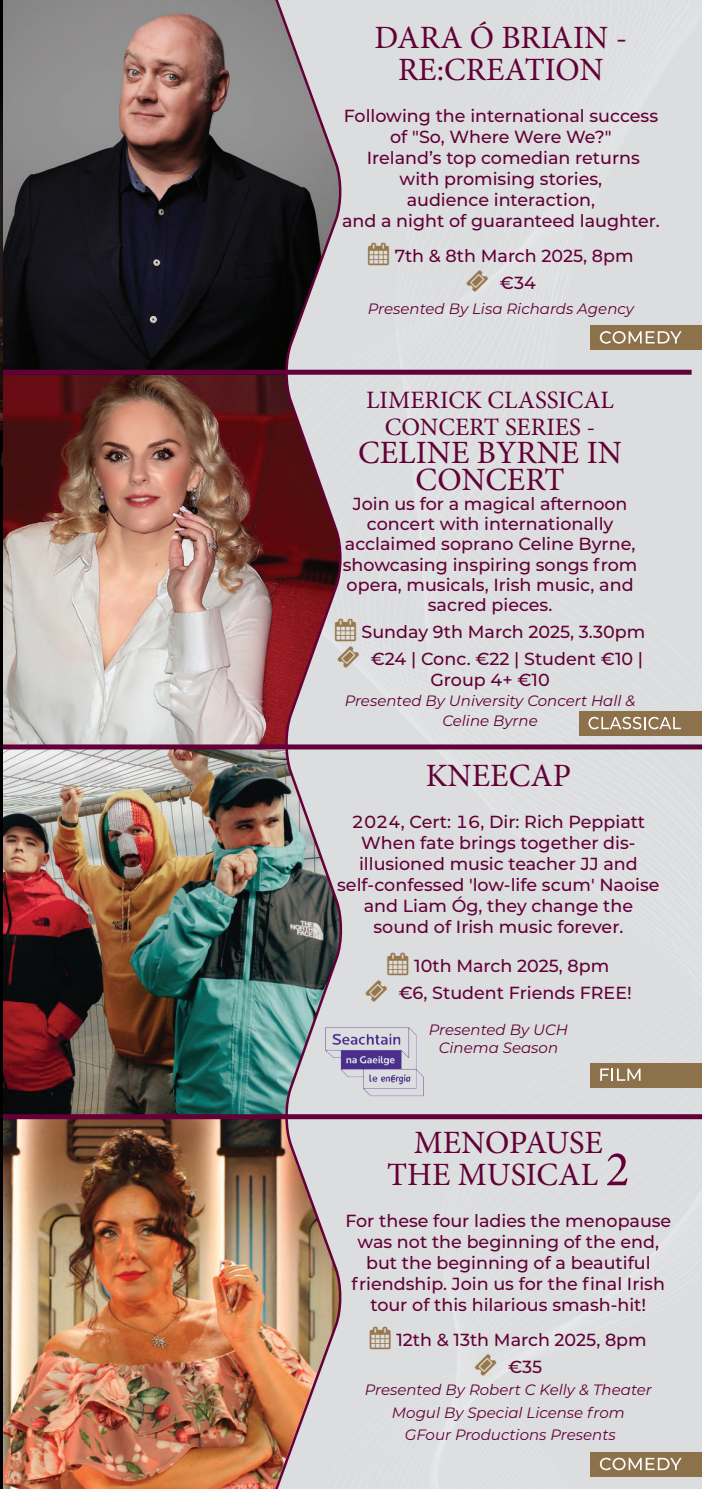
<style>
.page{position:relative;width:702px;height:1489px;background:#fff}
.page>*{position:absolute;margin:0;border:0;box-sizing:border-box;transform-origin:0 0}
.t1{font:32.5px/32.5px "Minion Pro";color:#620037;text-align:center}
.t2{font:25px/27.5px "Minion Pro";color:#620037;text-align:center}
.t3{font:500 17.5px/21px "Montserrat";color:#620037;text-align:center}
.t4{font:italic 15px/22.5px "Montserrat";color:#620037;text-align:center}
.s1{color:#98774a}
.s2{font-size:50px}
</style>
<div class="page">
<img style="left:2px;top:749px;width:263px;height:365px">
<img style="left:2px;top:1119px;width:263px;height:369px">
<img style="left:2px;top:375px;width:263px;height:369px">
<img style="left:2px;top:0;width:263px;height:370px">
<div style="left:345px;top:0;width:357px;height:1488px;background:#dcdddf"></div>
<img style="left:265px;top:0;width:80px;height:1488px">
<div style="left:0;top:1114px;width:702px;height:5px;background:#620037"></div>
<div style="left:2px;top:370px;width:689px;height:5px;background:#620037"></div>
<div style="left:579px;top:711px;width:123px;height:24px;background:#8d714b"></div>
<svg style="left:588px;top:716px;width:92px;height:13px"></svg>
<div style="left:590px;top:325px;width:112px;height:25px;background:#8d714b"></div>
<svg style="left:599px;top:331px;width:82px;height:12px"></svg>
<div style="left:590px;top:1451px;width:112px;height:25px;background:#8d714b"></div>
<svg style="left:599px;top:1457px;width:82px;height:12px"></svg>
<div style="left:2px;top:744px;width:700px;height:5px;background:#620037"></div>
<img style="left:0;top:538px;width:2px;height:950px">
<img style="left:0;top:9px;width:2px;height:529px">
<div style="left:590px;top:1062px;width:112px;height:25px;background:#8d714b"></div>
<svg style="left:600px;top:1068px;width:40px;height:12px"></svg>
<img style="left:314px;top:1024px;width:120px;height:77px">
<svg style="left:466px;top:270px;width:22px;height:21px"></svg>
<svg style="left:337px;top:645px;width:22px;height:22px"></svg>
<svg style="left:475px;top:1353px;width:21px;height:22px"></svg>
<svg style="left:365px;top:980px;width:22px;height:21px"></svg>
<h1 class="t1" style="left:374px;top:21px;width:254px">DARA Ó BRIAIN -<br>RE:CREATION</h1>
<p class="t3" style="left:342px;top:105px;width:319px">Following the international success of "So, Where Were We?"<br>Ireland’s top comedian returns<br>with promising stories,<br>audience interaction,<br>and a night of guaranteed laughter.</p>
<p class="t3" style="left:500px;top:241px;width:135px;line-height:27px;text-align:left;text-indent:-132px"><span class="s1">▲</span> 7th &amp; 8th March 2025, 8pm €34</p>
<p class="t4" style="left:368px;top:296px;width:267px">Presented By Lisa Richards Agency</p>
<h2 class="t2" style="left:366px;top:386px;width:249px">LIMERICK CLASSICAL<br>CONCERT SERIES -</h2>
<h1 class="t1" style="left:358px;top:439px;width:265px;line-height:27.5px">CELINE BYRNE IN<br>CONCERT</h1>
<p class="t3" style="left:343px;top:493px;width:296px;line-height:20px">Join us for a magical afternoon concert with internationally acclaimed soprano Celine Byrne, showcasing inspiring songs from opera, musicals, Irish music, and sacred pieces.</p>
<p class="t3" style="left:335px;top:617px;width:312px;line-height:27px;text-align:right"><span class="s1">▲</span> Sunday 9th March 2025, 3.30pm €24 | Conc. €22 | Student €10 |</p>
<p class="t3" style="left:430px;top:668px;width:121px">Group 4+ €10</p>
<p class="t4" style="left:345px;top:689px;width:292px;line-height:20px">Presented By University Concert Hall &amp;<br>Celine Byrne</p>
<h1 class="t1" style="left:425px;top:759px;width:147px">KNEECAP</h1>
<p class="t3" style="left:337px;top:810px;width:324px">2024, Cert: 16, Dir: Rich Peppiatt<br>When fate brings together dis&shy;illusioned music teacher JJ and self-confessed 'low-life scum' Naoise and Liam Óg, they change the sound of Irish music forever.</p>
<p class="t3" style="left:399px;top:951px;width:234px;line-height:27px;text-align:left;text-indent:-11px"><span class="s1">▲</span> 10th March 2025, 8pm €6, Student Friends FREE!</p>
<p class="t4" style="left:429px;top:1020px;width:141px;line-height:18px">Presented By UCH<br>Cinema Season</p>
<h1 class="t1" style="left:387px;top:1126px;width:244px">MENOPAUSE<br>THE MUSICAL <span class="s2">2</span></h1>
<p class="t3" style="left:345px;top:1209px;width:327px">For these four ladies the menopause was not the beginning of the end, but the beginning of a beautiful friendship. Join us for the final Irish tour of this hilarious smash-hit!</p>
<p class="t3" style="left:508px;top:1325px;width:140px;line-height:27px;text-align:left;text-indent:-138px"><span class="s1">▲</span> 12th &amp; 13th March 2025, 8pm €35</p>
<p class="t4" style="left:365px;top:1377px;width:289px">Presented By Robert C Kelly &amp; Theater<br>Mogul By Special License from<br>GFour Productions Presents</p>
</div>
